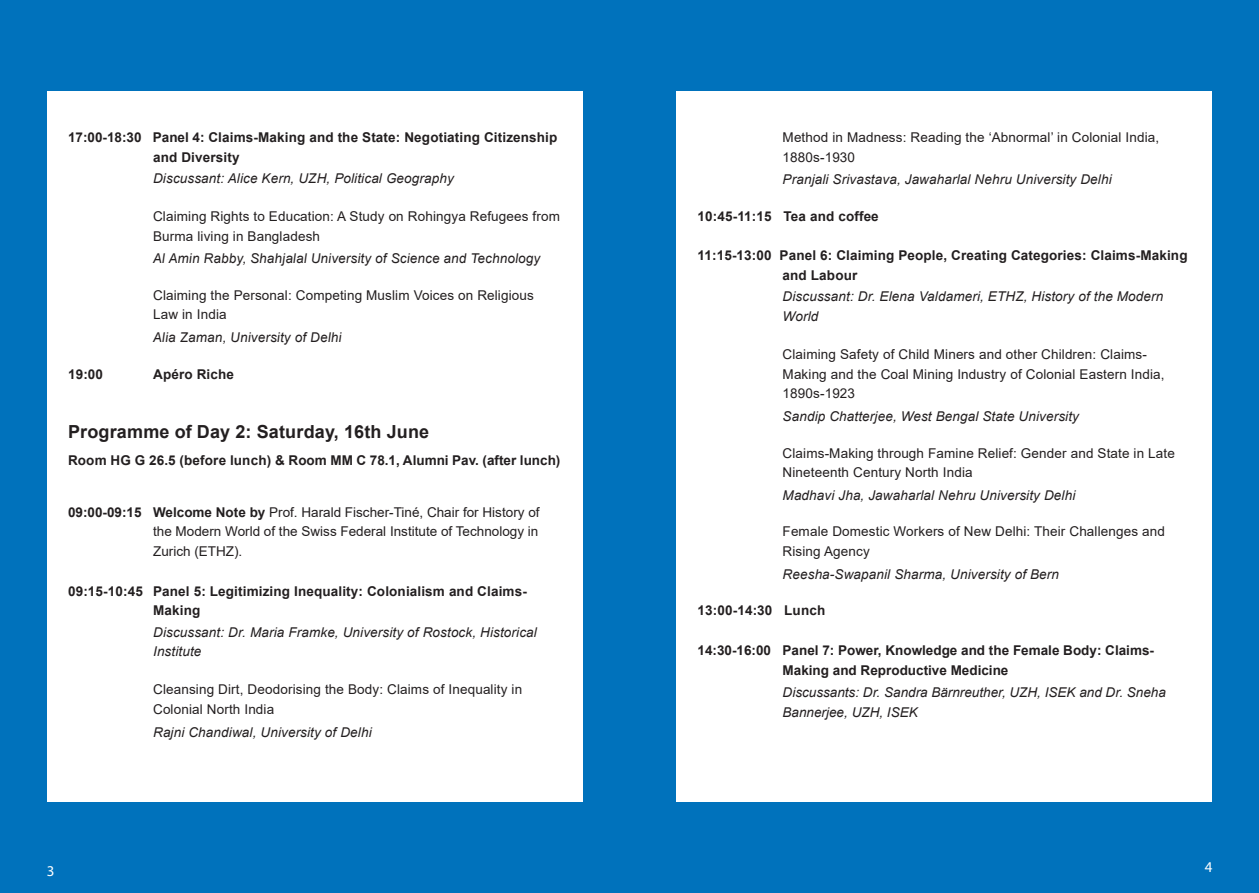
<style>
.page{position:relative;width:1259px;height:893px;background:#fff}
.page>*{position:absolute;margin:0;border:0;box-sizing:border-box;transform-origin:0 0}
.t1{font:700 18px "Arial";letter-spacing:.01em;color:#231f20}
.t2{font:15px "Myriad Pro";color:#fff}
.t3{font:13.5px/19.6px "Arial";letter-spacing:.01em;color:#231f20}
.t4{font:italic 13.5px/19.6px "Arial";letter-spacing:.01em;color:#231f20}
.t5{font:700 13.5px/19.6px "Arial";letter-spacing:.01em;color:#231f20}
.s1{font-weight:700}
</style>
<div class="page">
<div style="left:608px;top:0;width:651px;height:893px;background:#0072bc"></div>
<div style="left:676px;top:91px;width:536px;height:710px;background:#fff"></div>
<div style="left:0;top:0;width:655px;height:893px;background:#0072bc"></div>
<div style="left:47px;top:91px;width:536px;height:710px;background:#fff"></div>
<p class="t5" style="left:153px;top:128px;width:406px;text-indent:-85px">17:00-18:30 Panel 4: Claims-Making and the State: Negotiating Citizenship and Diversity</p>
<p class="t4" style="left:153px;top:169px;width:302px">Discussant: Alice Kern, UZH, Political Geography</p>
<p class="t3" style="left:153px;top:206px;width:408px">Claiming Rights to Education: A Study on Rohingya Refugees from<br>Burma living in Bangladesh</p>
<p class="t4" style="left:153px;top:249px;width:389px">Al Amin Rabby, Shahjalal University of Science and Technology</p>
<p class="t3" style="left:153px;top:285px;width:382px">Claiming the Personal: Competing Muslim Voices on Religious<br>Law in India</p>
<p class="t4" style="left:153px;top:328px;width:190px">Alia Zaman, University of Delhi</p>
<p class="t5" style="left:68px;top:364px;width:37px">19:00</p>
<p class="t5" style="left:153px;top:364px;width:82px">Apéro Riche</p>
<h1 class="t1" style="left:68px;top:419px;width:363px">Programme of Day 2: Saturday, 16th June</h1>
<p class="t5" style="left:68px;top:450px;width:494px">Room HG G 26.5 (before lunch) &amp; Room MM C 78.1, Alumni Pav. (after lunch)</p>
<p class="t3" style="left:153px;top:502px;width:388px;text-align:justify;text-indent:-85px"><span class="s1">09:00-09:15 Welcome Note by</span> Prof. Harald Fischer-Tiné, Chair for History of the Modern World of the Swiss Federal Institute of Technology in Zurich (ETHZ).</p>
<p class="t5" style="left:153px;top:581px;width:375px;text-indent:-85px">09:15-10:45 Panel 5: Legitimizing Inequality: Colonialism and Claims-<br>Making</p>
<p class="t4" style="left:153px;top:622px;width:385px">Discussant: Dr. Maria Framke, University of Rostock, Historical<br>Institute</p>
<p class="t3" style="left:153px;top:680px;width:370px">Cleansing Dirt, Deodorising the Body: Claims of Inequality in<br>Colonial North India</p>
<p class="t4" style="left:153px;top:722px;width:220px">Rajni Chandiwal, University of Delhi</p>
<p class="t3" style="left:782px;top:127px;width:378px">Method in Madness: Reading the ‘Abnormal’ in Colonial India,<br>1880s-1930</p>
<p class="t4" style="left:782px;top:170px;width:330px">Pranjali Srivastava, Jawaharlal Nehru University Delhi</p>
<p class="t5" style="left:697px;top:206px;width:183px">10:45-11:15 Tea and coffee</p>
<p class="t5" style="left:782px;top:246px;width:406px;text-indent:-85px">11:15-13:00 Panel 6: Claiming People, Creating Categories: Claims-Making and Labour</p>
<p class="t4" style="left:782px;top:287px;width:382px">Discussant: Dr. Elena Valdameri, ETHZ, History of the Modern<br>World</p>
<p class="t3" style="left:782px;top:344px;width:383px">Claiming Safety of Child Miners and other Children: Claims-<br>Making and the Coal Mining Industry of Colonial Eastern India,<br>1890s-1923</p>
<p class="t4" style="left:782px;top:407px;width:298px">Sandip Chatterjee, West Bengal State University</p>
<p class="t3" style="left:782px;top:443px;width:394px">Claims-Making through Famine Relief: Gender and State in Late<br>Nineteenth Century North India</p>
<p class="t4" style="left:782px;top:486px;width:294px">Madhavi Jha, Jawaharlal Nehru University Delhi</p>
<p class="t3" style="left:782px;top:522px;width:384px">Female Domestic Workers of New Delhi: Their Challenges and<br>Rising Agency</p>
<p class="t4" style="left:782px;top:564px;width:278px">Reesha-Swapanil Sharma, University of Bern</p>
<p class="t5" style="left:697px;top:601px;width:129px">13:00-14:30 Lunch</p>
<p class="t5" style="left:782px;top:640px;width:373px;text-indent:-85px">14:30-16:00 Panel 7: Power, Knowledge and the Female Body: Claims-<br>Making and Reproductive Medicine</p>
<p class="t4" style="left:782px;top:683px;width:385px">Discussants: Dr. Sandra Bärnreuther, UZH, ISEK and Dr. Sneha<br>Bannerjee, UZH, ISEK</p>
<p class="t2" style="left:47px;top:861px;width:9px">3</p>
<p class="t2" style="left:1205px;top:857px;width:9px">4</p>
</div>
